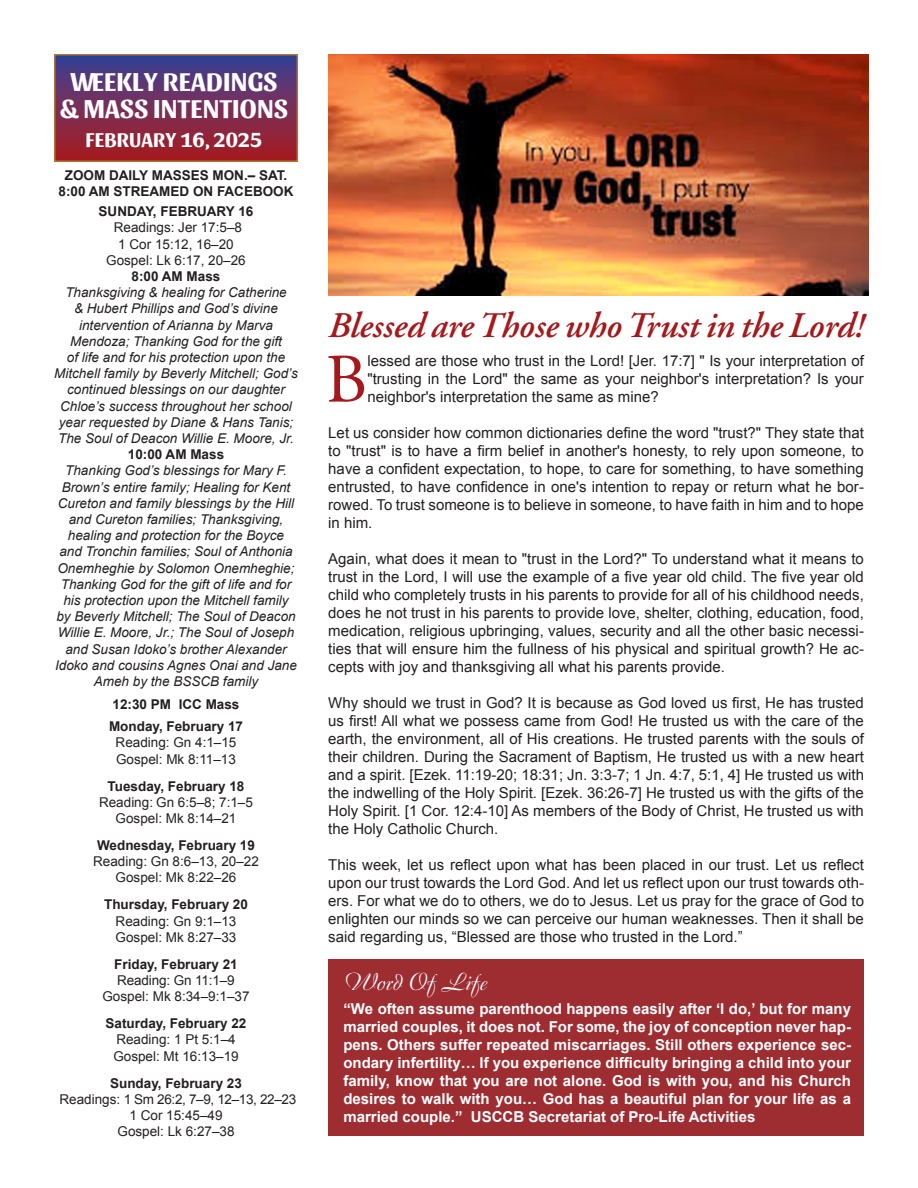
<style>
.page{position:relative;width:918px;height:1188px;background:#fff}
.page>*{position:absolute;margin:0;border:0;box-sizing:border-box;transform-origin:0 0}
.t1{font:69.3px "Adobe Garamond";color:#a5181b}
.t2{font:italic 600 36px "Adobe Garamond";color:#a5181b}
.t3{font:700 27px "Sansita";letter-spacing:.01em;color:#fff}
.t4{font:24px "Boulevard";color:#fff}
.t5{font:700 21px "Sansita";letter-spacing:.01em;color:#fff}
.t6{font:15px/18px "Arial";color:#231f20;text-align:justify}
.t7{font:700 15px/18px "Arial";color:#fff;text-align:justify}
.t8{font:italic 13.5px/16.2px "Arial";color:#231f20;text-align:center}
.t9{font:13.5px "Arial";color:#231f20}
.t10{font:700 13.5px/16.2px "Arial";color:#231f20;text-align:center}
</style>
<div class="page">
<div style="left:328px;top:959px;width:536px;height:177px;background:#9e2d32"></div>
<div style="left:55px;top:55px;width:242px;height:106px;background:linear-gradient(to bottom,#394195,#ac1b1e)"></div>
<div style="left:54px;top:54px;width:244px;height:108px;border:2px solid #b07633"></div>
<img style="left:328px;top:54px;width:540px;height:242px">
<p class="t3" style="left:70px;top:66px;width:209px">WEEKLY READINGS</p>
<p class="t3" style="left:60px;top:92px;width:230px">&amp; MASS INTENTIONS</p>
<p class="t5" style="left:86px;top:127px;width:178px">FEBRUARY 16, 2025</p>
<p class="t10" style="left:59px;top:167px;width:237px">ZOOM DAILY MASSES MON.– SAT.<br>8:00 AM STREAMED ON FACEBOOK</p>
<p class="t10" style="left:99px;top:204px;width:156px">SUNDAY, FEBRUARY 16</p>
<p class="t9" style="left:114px;top:219px;width:130px">Readings: Jer 17:5–8</p>
<p class="t9" style="left:118px;top:235px;width:117px">1 Cor 15:12, 16–20</p>
<p class="t9" style="left:106px;top:251px;width:141px">Gospel: Lk 6:17, 20–26</p>
<p class="t10" style="left:132px;top:268px;width:90px">8:00 AM Mass</p>
<p class="t8" style="left:54px;top:284px;width:245px">Thanksgiving &amp; healing for Catherine<br>&amp; Hubert Phillips and God’s divine intervention of Arianna by Marva Mendoza; Thanking God for the gift<br>of life and for his protection upon the Mitchell family by Beverly Mitchell; God’s continued blessings on our daughter Chloe’s success throughout her school year requested by Diane &amp; Hans Tanis; The Soul of Deacon Willie E. Moore, Jr.</p>
<p class="t10" style="left:128px;top:447px;width:98px">10:00 AM Mass</p>
<p class="t8" style="left:55px;top:463px;width:243px">Thanking God’s blessings for Mary F.<br>Brown’s entire family; Healing for Kent Cureton and family blessings by the Hill and Cureton families; Thanksgiving, healing and protection for the Boyce and Tronchin families; Soul of Anthonia Onemheghie by Solomon Onemheghie; Thanking God for the gift of life and for his protection upon the Mitchell family by Beverly Mitchell; The Soul of Deacon Willie E. Moore, Jr.; The Soul of Joseph and Susan Idoko’s brother Alexander Idoko and cousins Agnes Onai and Jane Ameh by the BSSCB family</p>
<p class="t10" style="left:113px;top:696px;width:128px">12:30 PM ICC Mass</p>
<p class="t10" style="left:109px;top:719px;width:136px">Monday, February 17</p>
<p class="t9" style="left:116px;top:734px;width:122px">Reading: Gn 4:1–15</p>
<p class="t9" style="left:116px;top:750px;width:121px">Gospel: Mk 8:11–13</p>
<p class="t10" style="left:108px;top:778px;width:138px">Tuesday, February 18</p>
<p class="t9" style="left:99px;top:793px;width:155px">Reading: Gn 6:5–8; 7:1–5</p>
<p class="t9" style="left:116px;top:809px;width:122px">Gospel: Mk 8:14–21</p>
<p class="t10" style="left:97px;top:838px;width:159px">Wednesday, February 19</p>
<p class="t9" style="left:93px;top:853px;width:167px">Reading: Gn 8:6–13, 20–22</p>
<p class="t9" style="left:116px;top:869px;width:122px">Gospel: Mk 8:22–26</p>
<p class="t10" style="left:104px;top:897px;width:145px">Thursday, February 20</p>
<p class="t9" style="left:116px;top:912px;width:122px">Reading: Gn 9:1–13</p>
<p class="t9" style="left:116px;top:928px;width:122px">Gospel: Mk 8:27–33</p>
<p class="t10" style="left:114px;top:956px;width:125px">Friday, February 21</p>
<p class="t9" style="left:117px;top:971px;width:119px">Reading: Gn 11:1–9</p>
<p class="t9" style="left:102px;top:988px;width:149px">Gospel: Mk 8:34–9:1–37</p>
<p class="t10" style="left:106px;top:1016px;width:142px">Saturday, February 22</p>
<p class="t9" style="left:116px;top:1031px;width:121px">Reading: 1 Pt 5:1–4</p>
<p class="t9" style="left:113px;top:1047px;width:127px">Gospel: Mt 16:13–19</p>
<p class="t10" style="left:110px;top:1075px;width:133px">Sunday, February 23</p>
<p class="t9" style="left:60px;top:1090px;width:238px">Readings: 1 Sm 26:2, 7–9, 12–13, 22–23</p>
<p class="t9" style="left:130px;top:1106px;width:95px">1 Cor 15:45–49</p>
<p class="t9" style="left:117px;top:1123px;width:119px">Gospel: Lk 6:27–38</p>
<p class="t2" style="left:328px;top:306px;width:537px">Blessed are Those who Trust in the Lord!</p>
<p class="t1" style="left:325px;top:343px;width:43px">B</p>
<p class="t6" style="left:367px;top:351px;width:498px">lessed are those who trust in the Lord! [Jer. 17:7] " Is your interpretation of "trusting in the Lord" the same as your neighbor's interpretation? Is your neighbor's interpretation the same as mine?</p>
<p class="t6" style="left:328px;top:423px;width:537px">Let us consider how common dictionaries define the word "trust?" They state that to "trust" is to have a firm belief in another's honesty, to rely upon someone, to have a confident expectation, to hope, to care for something, to have something entrusted, to have confidence in one's intention to repay or return what he bor&shy;rowed. To trust someone is to believe in someone, to have faith in him and to hope in him.</p>
<p class="t6" style="left:328px;top:549px;width:537px">Again, what does it mean to "trust in the Lord?" To understand what it means to trust in the Lord, I will use the example of a five year old child. The five year old child who completely trusts in his parents to provide for all of his childhood needs, does he not trust in his parents to provide love, shelter, clothing, education, food, medication, religious upbringing, values, security and all the other basic necessi&shy;ties that will ensure him the fullness of his physical and spiritual growth? He ac&shy;cepts with joy and thanksgiving all what his parents provide.</p>
<p class="t6" style="left:328px;top:693px;width:537px">Why should we trust in God? It is because as God loved us first, He has trusted us first! All what we possess came from God! He trusted us with the care of the earth, the environment, all of His creations. He trusted parents with the souls of their children. During the Sacrament of Baptism, He trusted us with a new heart and a spirit. [Ezek. 11:19-20; 18:31; Jn. 3:3-7; 1 Jn. 4:7, 5:1, 4] He trusted us with the indwelling of the Holy Spirit. [Ezek. 36:26-7] He trusted us with the gifts of the Holy Spirit. [1 Cor. 12:4-10] As members of the Body of Christ, He trusted us with the Holy Catholic Church.</p>
<p class="t6" style="left:328px;top:855px;width:537px">This week, let us reflect upon what has been placed in our trust. Let us reflect upon our trust towards the Lord God. And let us reflect upon our trust towards oth&shy;ers. For what we do to others, we do to Jesus. Let us pray for the grace of God to enlighten our minds so we can perceive our human weaknesses. Then it shall be said regarding us, “Blessed are those who trusted in the Lord.”</p>
<p class="t4" style="left:343px;top:966px;width:145px">Word Of Life</p>
<p class="t7" style="left:343px;top:1001px;width:509px">“We often assume parenthood happens easily after ‘I do,’ but for many married couples, it does not. For some, the joy of conception never hap&shy;pens. Others suffer repeated miscarriages. Still others experience sec&shy;ondary infertility… If you experience difficulty bringing a child into your family, know that you are not alone. God is with you, and his Church desires to walk with you… God has a beautiful plan for your life as a married couple.” USCCB Secretariat of Pro-Life Activities</p>
</div>
